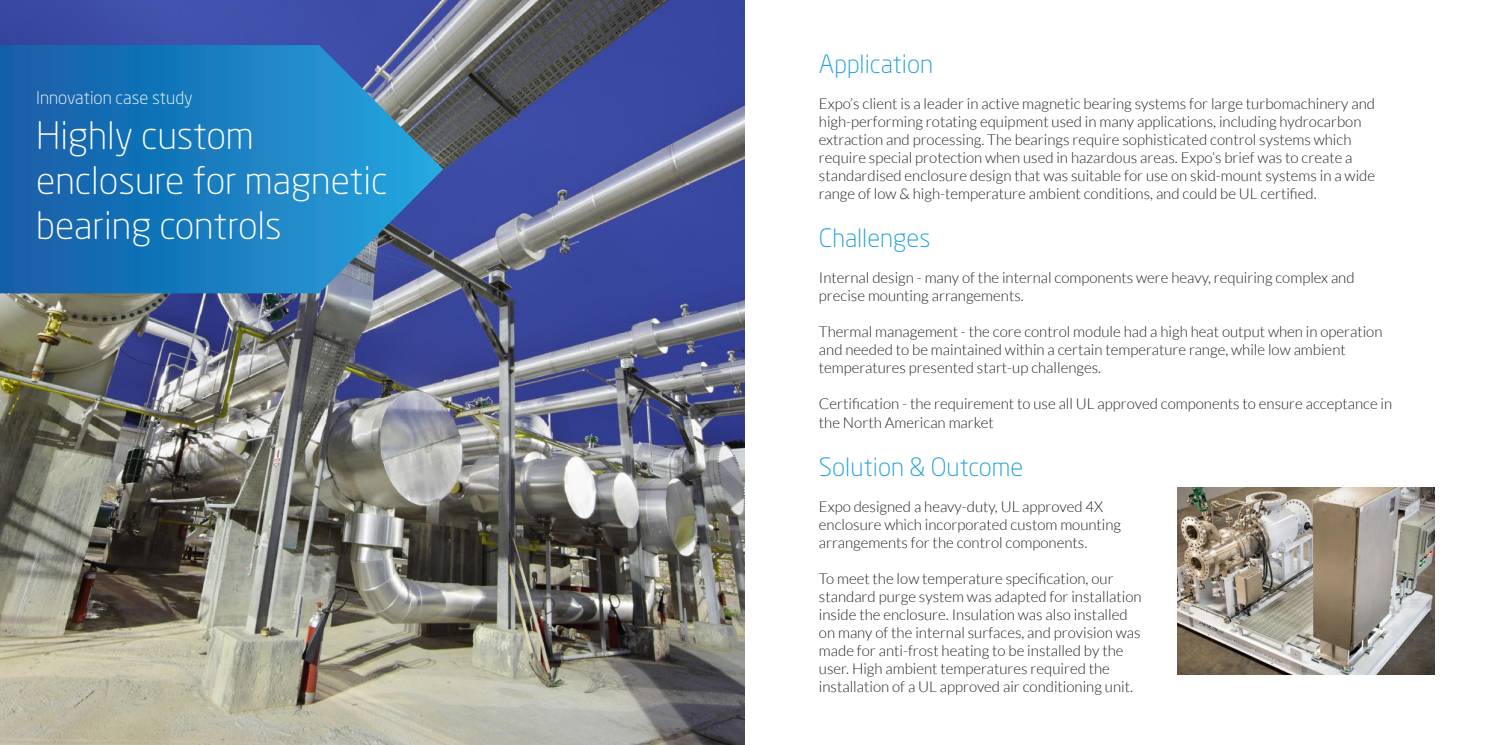
<style>
.page{position:relative;width:1489px;height:745px;background:#fff}
.page>*{position:absolute;margin:0;border:0;box-sizing:border-box;transform-origin:0 0}
.t1{font:300 37.5px/45px "Neo Sans W1 G";color:#fff}
.t2{font:300 25px "Neo Sans W1 G";color:#1fa0da}
.t3{font:300 17.5px "Neo Sans W1 G";color:#fff}
.t4{font:300 15px/18px "Lato";color:#241f1f}
</style>
<div class="page">
<img style="left:0;top:0;width:744px;height:744px">
<svg style="left:0;top:45px;width:443px;height:248px"></svg>
<img style="left:1177px;top:487px;width:256px;height:187px">
<p class="t3" style="left:36px;top:87px;width:158px">Innovation case study</p>
<h1 class="t1" style="left:36px;top:112px;width:353px">Highly custom enclosure for magnetic bearing controls</h1>
<h2 class="t2" style="left:819px;top:48px;width:116px">Application</h2>
<p class="t4" style="left:819px;top:95px;width:557px">Expo’s client is a leader in active magnetic bearing systems for large turbomachinery and high-performing rotating equipment used in many applications, including hydrocarbon extraction and processing. The bearings require sophisticated control systems which require special protection when used in hazardous areas. Expo’s brief was to create a standardised enclosure design that was suitable for use on skid-mount systems in a wide range of low &amp; high-temperature ambient conditions, and could be UL certified.</p>
<h2 class="t2" style="left:819px;top:222px;width:113px">Challenges</h2>
<p class="t4" style="left:819px;top:269px;width:537px">Internal design - many of the internal components were heavy, requiring complex and precise mounting arrangements.</p>
<p class="t4" style="left:819px;top:323px;width:565px">Thermal management - the core control module had a high heat output when in operation and needed to be maintained within a certain temperature range, while low ambient temperatures presented start-up challenges.</p>
<p class="t4" style="left:819px;top:395px;width:574px">Certification - the requirement to use all UL approved components to ensure acceptance in the North American market</p>
<h2 class="t2" style="left:819px;top:450px;width:206px">Solution &amp; Outcome</h2>
<p class="t4" style="left:819px;top:497px;width:304px">Expo designed a heavy-duty, UL approved 4X enclosure which incorporated custom mounting arrangements for the control components.</p>
<p class="t4" style="left:819px;top:569px;width:324px">To meet the low temperature specification, our standard purge system was adapted for installation inside the enclosure. Insulation was also installed on many of the internal surfaces, and provision was made for anti-frost heating to be installed by the user. High ambient temperatures required the installation of a UL approved air conditioning unit.</p>
</div>
